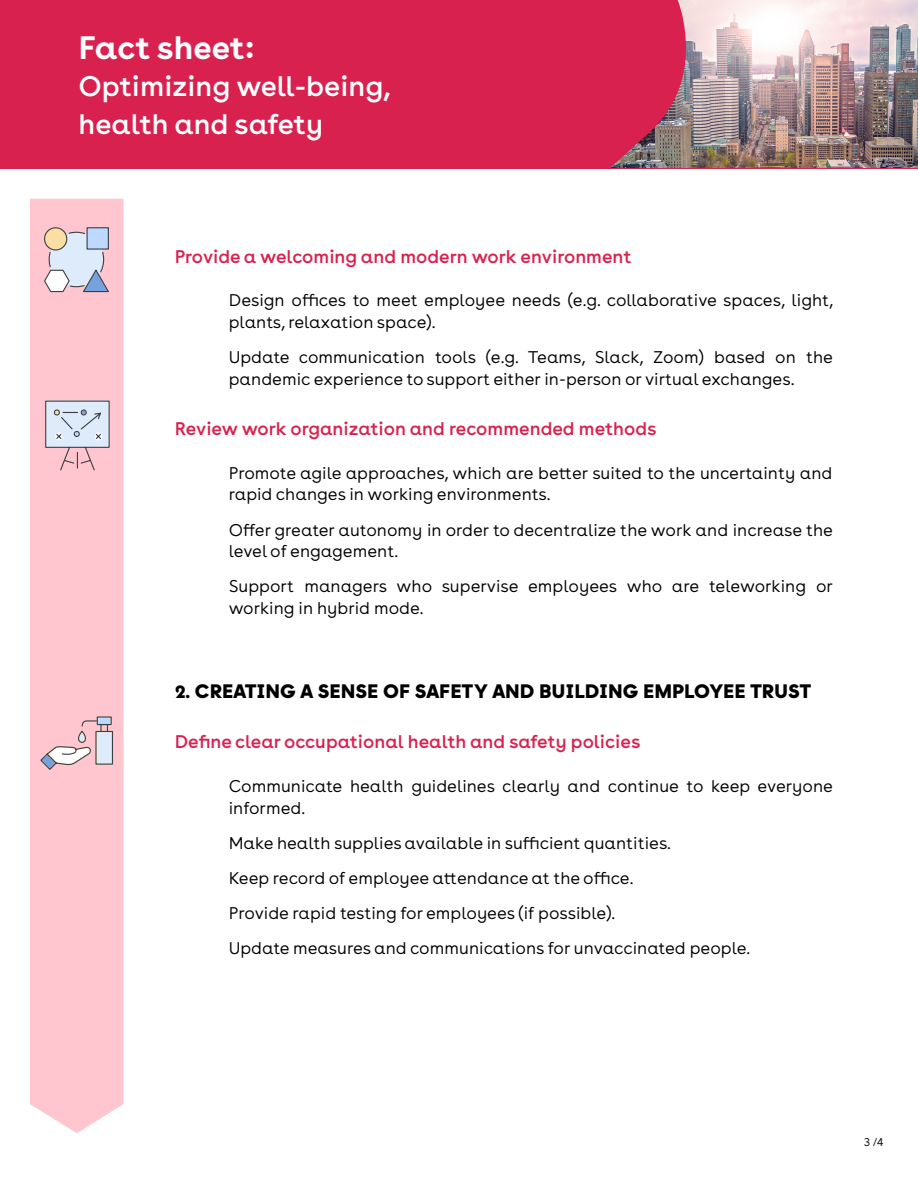
<style>
.page{position:relative;width:918px;height:1188px;background:#fff}
.page>*{position:absolute;margin:0;border:0;box-sizing:border-box;transform-origin:0 0}
.t1{font:700 34.5px "Buenos Aires";color:#fff}
.t2{font:30px/37.5px "Buenos Aires";color:#fff}
.t3{font:19.5px "Buenos Aires";color:#d9214f}
.t4{font:900 19.5px "Strawford";color:#000}
.t5{font:300 18px/21.6px "Buenos Aires";color:#000}
.t6{font:300 12px "Buenos Aires";color:#000}
</style>
<div class="page">
<div style="left:30px;top:199px;width:93px;height:934px;background:#ffc6cf"></div>
<div style="left:0;top:0;width:918px;height:168px;background:#d9214f"></div>
<img style="left:610px;top:0;width:308px;height:168px">
<svg style="left:43px;top:227px;width:67px;height:66px"></svg>
<svg style="left:45px;top:400px;width:65px;height:71px"></svg>
<svg style="left:39px;top:716px;width:73px;height:55px"></svg>
<div style="left:96px;top:731px;width:17px;height:34px;background:#deebfa"></div>
<div style="left:95px;top:731px;width:18px;height:34px;border:1px solid #3d4042"></div>
<h1 class="t1" style="left:78px;top:24px;width:177px">Fact sheet:</h1>
<h2 class="t2" style="left:78px;top:67px;width:314px">Optimizing well-being, health and safety</h2>
<p class="t3" style="left:175px;top:244px;width:458px">Provide a welcoming and modern work environment</p>
<p class="t5" style="left:229px;top:289px;width:606px">Design offices to meet employee needs (e.g. collaborative spaces, light, plants, relaxation space).</p>
<p class="t5" style="left:229px;top:346px;width:606px">Update communication tools (e.g. Teams, Slack, Zoom) based on the pandemic experience to support either in-person or virtual exchanges.</p>
<p class="t3" style="left:175px;top:417px;width:483px">Review work organization and recommended methods</p>
<p class="t5" style="left:229px;top:462px;width:605px">Promote agile approaches, which are better suited to the uncertainty and rapid changes in working environments.</p>
<p class="t5" style="left:229px;top:518px;width:606px">Offer greater autonomy in order to decentralize the work and increase the level of engagement.</p>
<p class="t5" style="left:229px;top:575px;width:606px">Support managers who supervise employees who are teleworking or working in hybrid mode.</p>
<p class="t4" style="left:175px;top:679px;width:638px">2. CREATING A SENSE OF SAFETY AND BUILDING EMPLOYEE TRUST</p>
<p class="t3" style="left:175px;top:730px;width:467px">Define clear occupational health and safety policies</p>
<p class="t5" style="left:229px;top:775px;width:606px">Communicate health guidelines clearly and continue to keep everyone informed.</p>
<p class="t5" style="left:229px;top:825px;width:523px;line-height:35.1px">Make health supplies available in sufficient quantities.<br>Keep record of employee attendance at the office.<br>Provide rapid testing for employees (if possible).<br>Update measures and communications for unvaccinated people.</p>
<p class="t6" style="left:864px;top:1134px;width:21px">3 /4</p>
</div>
